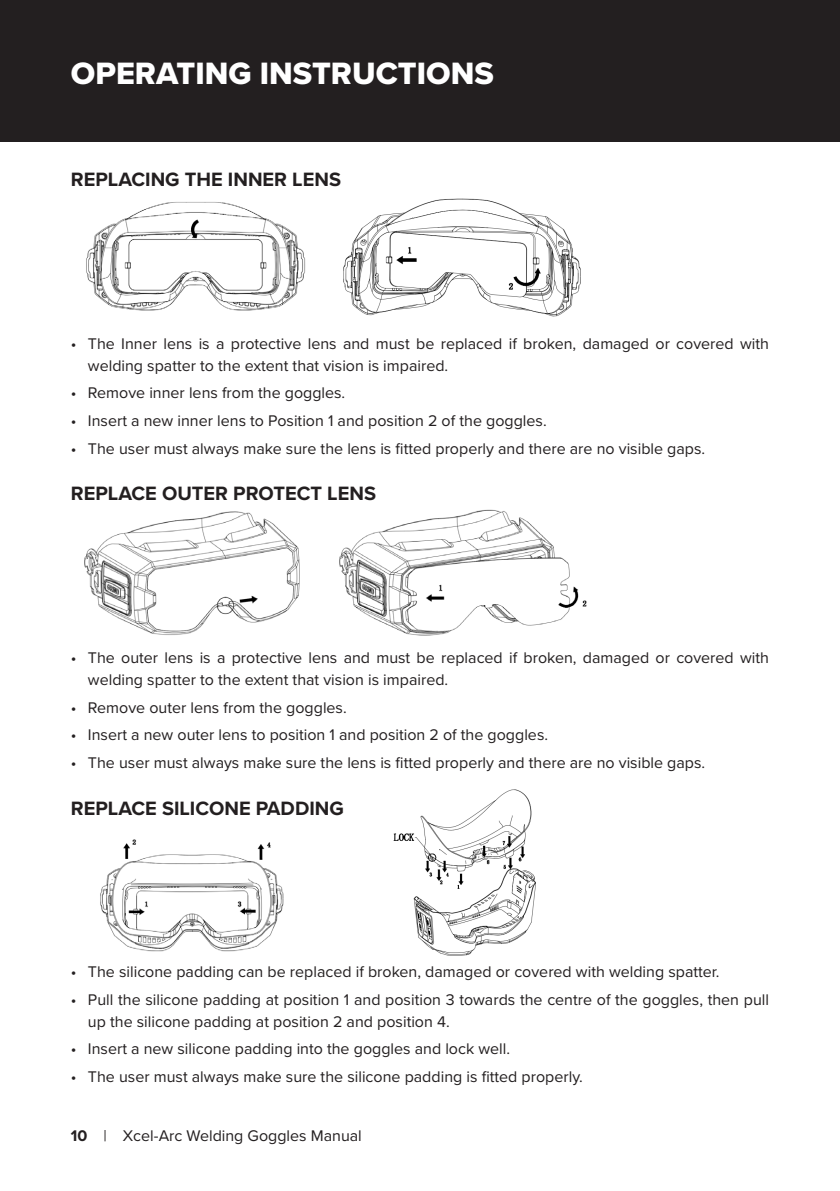
<style>
.page{position:relative;width:840px;height:1191px;background:#fff}
.page>*{position:absolute;margin:0;border:0;box-sizing:border-box;transform-origin:0 0}
.t1{font:32px "Proxima Nova Extrabld";color:#fff}
.t2{font:700 20px "Proxima Nova";color:#231f20}
.t3{font:16px/22px "Proxima Nova";color:#231f20}
.s1{font-weight:700}
</style>
<div class="page">
<div style="left:0;top:0;width:839px;height:142px;background:#231f20"></div>
<img style="left:86px;top:202px;width:220px;height:109px">
<img style="left:343px;top:198px;width:238px;height:119px">
<img style="left:84px;top:511px;width:216px;height:124px">
<img style="left:339px;top:509px;width:248px;height:127px">
<img style="left:100px;top:839px;width:184px;height:113px">
<img style="left:393px;top:789px;width:143px;height:167px">
<h1 class="t1" style="left:71px;top:49px;width:424px">OPERATING INSTRUCTIONS</h1>
<p class="t2" style="left:71px;top:164px;width:271px">REPLACING THE INNER LENS</p>
<p class="t3" style="left:88px;top:331px;width:682px;text-indent:-17px">• The Inner lens is a protective lens and must be replaced if broken, damaged or covered with welding spatter to the extent that vision is impaired.</p>
<p class="t3" style="left:71px;top:381px;width:276px">• Remove inner lens from the goggles.</p>
<p class="t3" style="left:71px;top:409px;width:477px">• Insert a new inner lens to Position 1 and position 2 of the goggles.</p>
<p class="t3" style="left:71px;top:436px;width:635px">• The user must always make sure the lens is fitted properly and there are no visible gaps.</p>
<p class="t2" style="left:71px;top:478px;width:306px">REPLACE OUTER PROTECT LENS</p>
<p class="t3" style="left:88px;top:646px;width:682px;text-indent:-17px">• The outer lens is a protective lens and must be replaced if broken, damaged or covered with welding spatter to the extent that vision is impaired.</p>
<p class="t3" style="left:71px;top:695px;width:277px">• Remove outer lens from the goggles.</p>
<p class="t3" style="left:71px;top:723px;width:478px">• Insert a new outer lens to position 1 and position 2 of the goggles.</p>
<p class="t3" style="left:71px;top:751px;width:635px">• The user must always make sure the lens is fitted properly and there are no visible gaps.</p>
<p class="t2" style="left:71px;top:793px;width:274px">REPLACE SILICONE PADDING</p>
<p class="t3" style="left:71px;top:960px;width:649px">• The silicone padding can be replaced if broken, damaged or covered with welding spatter.</p>
<p class="t3" style="left:88px;top:987px;width:682px;text-indent:-17px">• Pull the silicone padding at position 1 and position 3 towards the centre of the goggles, then pull up the silicone padding at position 2 and position 4.</p>
<p class="t3" style="left:71px;top:1037px;width:440px">• Insert a new silicone padding into the goggles and lock well.</p>
<p class="t3" style="left:71px;top:1065px;width:513px">• The user must always make sure the silicone padding is fitted properly.</p>
<p class="t3" style="left:71px;top:1123px;width:292px"><span class="s1">10</span> | Xcel-Arc Welding Goggles Manual</p>
</div>
